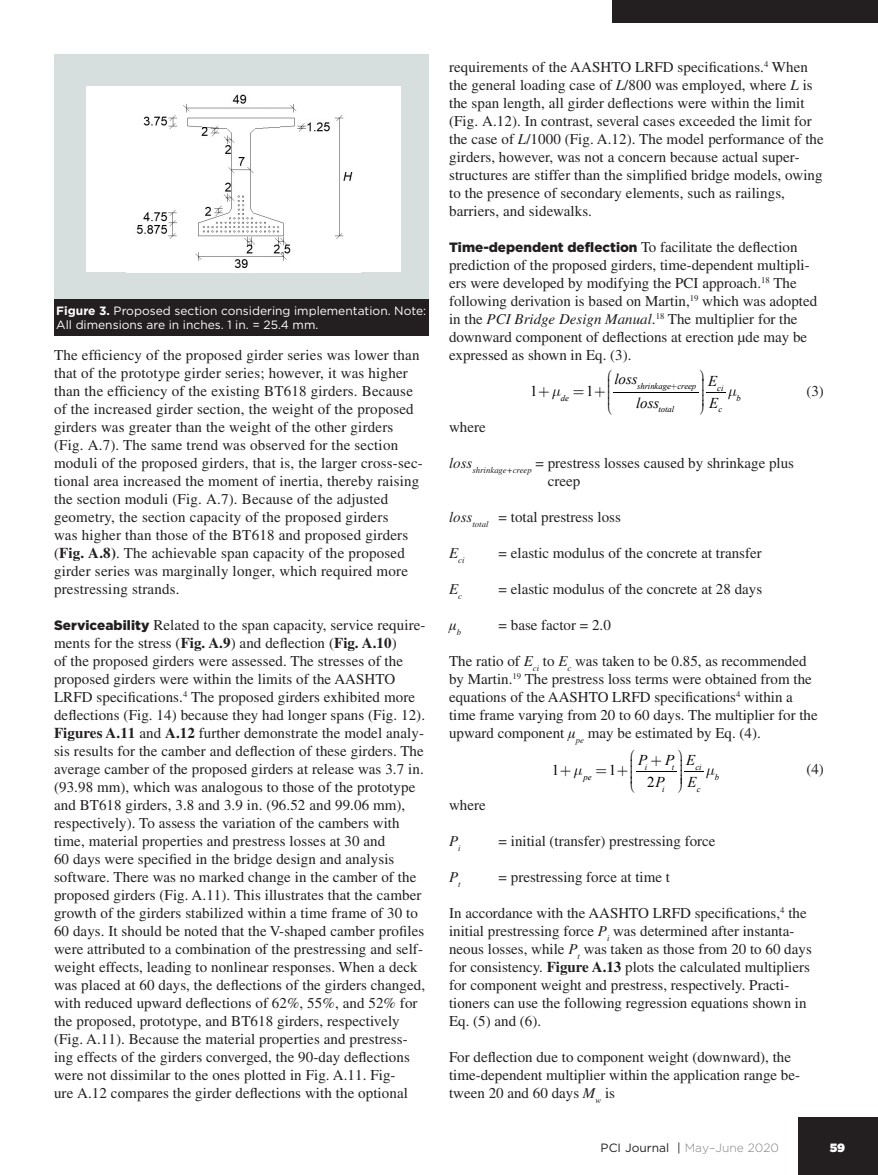
<style>
.page{position:relative;width:878px;height:1175px;background:#fff}
.page>*{position:absolute;margin:0;border:0;box-sizing:border-box;transform-origin:0 0}
.Body{font:15px/18px "Times LT Std";letter-spacing:.005em;color:#231f20}
.Notation{font:15px/18px "Times LT Std";color:#231f20}
.t1{font:15px "Euclid Symbol";color:#000}
.t2{font:italic 15px/21.8px "Times New Roman";color:#000;text-align:center}
.Notation-2{font:italic 15px "Times LT Std";color:#231f20}
.t3{font:15px "Times New Roman";color:#000}
.Figure_caption{font:12px/14.4px "Gotham";color:#fff}
.t4{font:300 12px "Gotham";color:#808285}
.t5{font:900 12px "Gotham";color:#fff}
.t6{font:italic 8.7px "Times New Roman";letter-spacing:-.01em;color:#000}
.Notation-3{font:italic 8.7px "Times LT Std";color:#231f20}
.s1{font-weight:700}
.s2{font-family:"Gotham";font-weight:900;font-size:13.5px}
.s3{font-style:italic}
.s4{font-style:normal}
.s5{font-weight:400;color:#231f20}
</style>
<div class="page">
<div style="left:612px;top:0;width:266px;height:23px;background:#231f20"></div>
<div style="left:798px;top:1117px;width:80px;height:57px;background:#231f20"></div>
<hr style="left:613px;top:392px;width:85px;height:1px;background:#000">
<hr style="left:636px;top:771px;width:40px;height:1px;background:#000">
<div style="left:54px;top:54px;width:375px;height:245px;background:#d7dfde"></div>
<div style="left:86px;top:86px;width:314px;height:186px;background:#fff"></div>
<img style="left:136px;top:94px;width:217px;height:174px">
<div style="left:54px;top:299px;width:375px;height:36px;background:#231f20"></div>
<svg style="left:706px;top:392px;width:20px;height:1px"></svg>
<svg style="left:684px;top:771px;width:20px;height:1px"></svg>
<p class="Figure_caption" style="left:56px;top:303px;width:371px"><span class="s1">Figure 3.</span> Proposed section considering implementation. Note:<br>All dimensions are in inches. 1 in. = 25.4 mm.</p>
<p class="Body" style="left:54px;top:346px;width:370px">The efficiency of the proposed girder series was lower than that of the prototype girder series; however, it was higher than the efficiency of the existing BT618 girders. Because of the increased girder section, the weight of the proposed girders was greater than the weight of the other girders (Fig. A.7). The same trend was observed for the section moduli of the proposed girders, that is, the larger cross-sec&shy;tional area increased the moment of inertia, thereby raising the section moduli (Fig. A.7). Because of the adjusted geometry, the section capacity of the proposed girders<br>was higher than those of the BT618 and proposed girders (<span class="s1">Fig. A.8)</span>. The achievable span capacity of the proposed girder series was marginally longer, which required more prestressing strands.</p>
<p class="Body" style="left:54px;top:616px;width:373px"><span class="s2">Serviceability</span> Related to the span capacity, service require&shy;ments for the stress (<span class="s1">Fig. A.9</span>) and deflection (<span class="s1">Fig. A.10</span>)<br>of the proposed girders were assessed. The stresses of the proposed girders were within the limits of the AASHTO LRFD specifications.<sup>4</sup> The proposed girders exhibited more deflections (Fig. 14) because they had longer spans (Fig. 12).<br><span class="s1">Figures A.11</span> and <span class="s1">A.12</span> further demonstrate the model analy&shy;sis results for the camber and deflection of these girders. The average camber of the proposed girders at release was 3.7 in. (93.98 mm), which was analogous to those of the prototype and BT618 girders, 3.8 and 3.9 in. (96.52 and 99.06 mm), respectively). To assess the variation of the cambers with time, material properties and prestress losses at 30 and<br>60 days were specified in the bridge design and analysis software. There was no marked change in the camber of the proposed girders (Fig. A.11). This illustrates that the camber growth of the girders stabilized within a time frame of 30 to 60 days. It should be noted that the V-shaped camber profiles were attributed to a combination of the prestressing and self&shy;weight effects, leading to nonlinear responses. When a deck was placed at 60 days, the deflections of the girders changed, with reduced upward deflections of 62%, 55%, and 52% for the proposed, prototype, and BT618 girders, respectively (Fig. A.11). Because the material properties and prestress&shy;ing effects of the girders converged, the 90-day deflections were not dissimilar to the ones plotted in Fig. A.11. Fig-<br>ure A.12 compares the girder deflections with the optional</p>
<p class="Body" style="left:449px;top:58px;width:376px">requirements of the AASHTO LRFD specifications.<sup>4</sup> When the general loading case of <span class="s3">L</span>/800 was employed, where <span class="s3">L</span> is the span length, all girder deflections were within the limit (Fig. A.12). In contrast, several cases exceeded the limit for the case of <span class="s3">L</span>/1000 (Fig. A.12). The model performance of the girders, however, was not a concern because actual super&shy;structures are stiffer than the simplified bridge models, owing to the presence of secondary elements, such as railings, barriers, and sidewalks.</p>
<p class="Body" style="left:449px;top:238px;width:369px"><span class="s2">Time-dependent deflection</span> To facilitate the deflection prediction of the proposed girders, time-dependent multipli&shy;ers were developed by modifying the PCI approach.<sup>18</sup> The following derivation is based on Martin,<sup>19</sup> which was adopted in the <span class="s3">PCI Bridge Design Manual</span>.<sup>18</sup> The multiplier for the downward component of deflections at erection μde may be expressed as shown in Eq. (3).</p>
<p class="t3" style="left:530px;top:381px;width:9px">1</p>
<p class="t6" style="left:560px;top:392px;width:34px">de <sup>1</sup></p>
<p class="t6" style="left:614px;top:380px;width:83px"><sup>loss</sup>shrinkage creep</p>
<p class="t6" style="left:636px;top:403px;width:40px"><sup>loss</sup>total</p>
<p class="t1" style="left:607px;top:383px;width:7px">⎜⎜⎜⎜</p>
<p class="t1" style="left:699px;top:383px;width:7px">⎟⎟⎟⎟⎟</p>
<p class="t6" style="left:708px;top:382px;width:17px"><sup>E</sup>ci</p>
<p class="t2" style="left:709px;top:391px;width:15px">E<sub>c</sub></p>
<p class="t6" style="left:736px;top:392px;width:6px">b</p>
<p class="Body" style="left:806px;top:382px;width:19px">(3)</p>
<p class="Body" style="left:449px;top:418px;width:38px">where</p>
<p class="Notation" style="left:547px;top:454px;width:248px;text-indent:-99px"><span class="s3">loss</span><sub>shrinkage+creep</sub> = prestress losses caused by shrinkage plus creep</p>
<p class="Notation" style="left:449px;top:508px;width:173px"><span class="s3">loss</span><sub>total</sub> = total prestress loss</p>
<p class="Notation-3" style="left:449px;top:555px;width:17px"><sup>E</sup>ci</p>
<p class="Notation" style="left:498px;top:544px;width:264px">= elastic modulus of the concrete at transfer</p>
<p class="Notation-2" style="left:449px;top:581px;width:15px">E<sub>c</sub></p>
<p class="Notation" style="left:498px;top:580px;width:265px">= elastic modulus of the concrete at 28 days</p>
<p class="Notation-2" style="left:449px;top:617px;width:14px">μ<sub>b</sub></p>
<p class="Notation" style="left:498px;top:616px;width:114px">= base factor = 2.0</p>
<p class="Body" style="left:449px;top:652px;width:370px">The ratio of <span class="s3">E</span><sub>ci</sub> to <span class="s3">E</span><sub>c</sub> was taken to be 0.85, as recommended by Martin.<sup>19</sup> The prestress loss terms were obtained from the equations of the AASHTO LRFD specifications<sup>4</sup> within a time frame varying from 20 to 60 days. The multiplier for the upward component <span class="s3">μ</span><sub>pe</sub> may be estimated by Eq. (4).</p>
<p class="t3" style="left:552px;top:760px;width:9px">1</p>
<p class="t6" style="left:583px;top:771px;width:34px">pe <sup>1</sup></p>
<p class="t2" style="left:638px;top:748px;width:38px">P<sub>i</sub> P<sub>t<br></sub><span class="s4">2</span> P<sub>i</sub></p>
<p class="t1" style="left:629px;top:763px;width:7px">⎜⎜⎜⎜</p>
<p class="t1" style="left:677px;top:763px;width:7px">⎟⎟⎟⎟⎟</p>
<p class="t6" style="left:686px;top:761px;width:17px"><sup>E</sup>ci</p>
<p class="Body" style="left:806px;top:760px;width:19px">(4)</p>
<p class="t2" style="left:687px;top:770px;width:15px">E<sub>c</sub></p>
<p class="t6" style="left:714px;top:771px;width:6px">b</p>
<p class="Body" style="left:449px;top:796px;width:38px">where</p>
<p class="Notation-2" style="left:449px;top:833px;width:13px">P<sub>i</sub></p>
<p class="Notation" style="left:498px;top:832px;width:218px">= initial (transfer) prestressing force</p>
<p class="Notation-2" style="left:449px;top:869px;width:13px">P<sub>t</sub></p>
<p class="Notation" style="left:498px;top:868px;width:173px">= prestressing force at time t</p>
<p class="Body" style="left:449px;top:904px;width:364px">In accordance with the AASHTO LRFD specifications,<sup>4</sup> the initial prestressing force <span class="s3">P</span><sub>i</sub> was determined after instanta&shy;neous losses, while <span class="s3">P</span><sub>t</sub> was taken as those from 20 to 60 days for consistency. <span class="s1">Figure A.13</span> plots the calculated multipliers for component weight and prestress, respectively. Practi&shy;tioners can use the following regression equations shown in Eq. (5) and (6).</p>
<p class="Body" style="left:449px;top:1048px;width:352px">For deflection due to component weight (downward), the time-dependent multiplier within the application range be&shy;tween 20 and 60 days <span class="s3">M</span><sub>w</sub> is</p>
<p class="t4" style="left:600px;top:1140px;width:180px"><span class="s5">PCI Journal</span> <span class="s5">|</span> May–June 2020</p>
<p class="t5" style="left:829px;top:1139px;width:17px">59</p>
</div>
